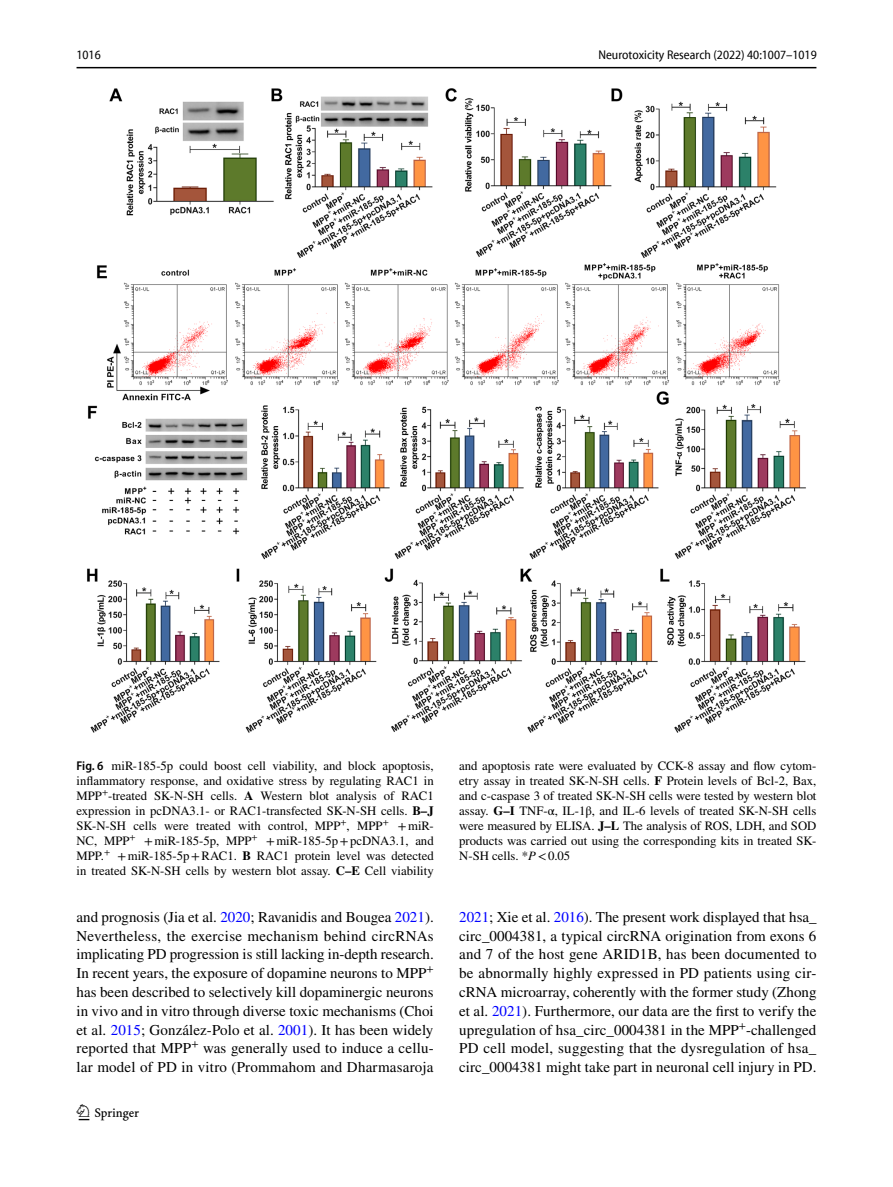
<style>
.page{position:relative;width:893px;height:1187px;background:#fff}
.page>*{position:absolute;margin:0;border:0;box-sizing:border-box;transform-origin:0 0}
.t1{font:22.5px "Springnew Regular 2";color:#000}
.t2{font:15px/18.8px "STIX";letter-spacing:.015em;color:#000;text-align:justify}
.t3{font:12.75px/15px "STIX";color:#000;text-align:justify}
.t4{font:semi-condensed 12.75px "Myriad Pro Unic";color:#000}
.s1{font-family:"Myriad Pro";font-weight:600;font-stretch:semi-condensed}
.s2{font-weight:700}
.s3{font-style:italic}
.s4{color:#00f}
</style>
<div class="page">
<hr style="left:77px;top:67px;width:739px;height:1px;background:#000">
<img style="left:87px;top:88px;width:719px;height:645px">
<p class="t4" style="left:77px;top:50px;width:26px">1016</p>
<p class="t4" style="left:598px;top:50px;width:220px">Neurotoxicity Research (2022) 40:1007–1019</p>
<p class="t3" style="left:77px;top:759px;width:359px"><span class="s1">Fig. 6</span> miR-185-5p could boost cell viability, and block apoptosis, inflammatory response, and oxidative stress by regulating RAC1 in MPP<sup>+</sup>-treated SK-N-SH cells. <span class="s2">A</span> Western blot analysis of RAC1 expression in pcDNA3.1- or RAC1-transfected SK-N-SH cells. <span class="s2">B–J </span>SK-N-SH cells were treated with control, MPP<sup>+</sup>, MPP<sup>+</sup> +miR-NC, MPP<sup>+</sup> +miR-185-5p, MPP<sup>+</sup> +miR-185-5p+pcDNA3.1, and MPP.<sup>+</sup> +miR-185-5p+RAC1. <span class="s2">B</span> RAC1 protein level was detected in treated SK-N-SH cells by western blot assay. <span class="s2">C–E</span> Cell viability</p>
<p class="t3" style="left:459px;top:759px;width:359px">and apoptosis rate were evaluated by CCK-8 assay and flow cytom&shy;etry assay in treated SK-N-SH cells. <span class="s2">F</span> Protein levels of Bcl-2, Bax, and c-caspase 3 of treated SK-N-SH cells were tested by western blot assay. <span class="s2">G–I</span> TNF-α, IL-1β, and IL-6 levels of treated SK-N-SH cells were measured by ELISA. <span class="s2">J–L</span> The analysis of ROS, LDH, and SOD products was carried out using the corresponding kits in treated SK-N-SH cells. *<span class="s3">P</span>&lt;0.05</p>
<p class="t2" style="left:77px;top:908px;width:359px">and prognosis (Jia et al. <span class="s4">2020</span>; Ravanidis and Bougea <span class="s4">2021</span>).<br>Nevertheless, the exercise mechanism behind circRNAs implicating PD progression is still lacking in-depth research.<br>In recent years, the exposure of dopamine neurons to MPP<sup>+ </sup>has been described to selectively kill dopaminergic neurons in vivo and in vitro through diverse toxic mechanisms (Choi et al. <span class="s4">2015</span>; González-Polo et al. <span class="s4">2001</span>). It has been widely reported that MPP<sup>+</sup> was generally used to induce a cellu&shy;lar model of PD in vitro (Prommahom and Dharmasaroja</p>
<p class="t2" style="left:459px;top:908px;width:359px"><span class="s4">2021</span>; Xie et al. <span class="s4">2016</span>). The present work displayed that hsa_ circ_0004381, a typical circRNA origination from exons 6 and 7 of the host gene ARID1B, has been documented to be abnormally highly expressed in PD patients using cir&shy;cRNA microarray, coherently with the former study (Zhong et al. <span class="s4">2021</span>). Furthermore, our data are the first to verify the upregulation of hsa_circ_0004381 in the MPP<sup>+</sup>-challenged PD cell model, suggesting that the dysregulation of hsa_ circ_0004381 might take part in neuronal cell injury in PD.</p>
<h1 class="t1" style="left:79px;top:1104px;width:62px">1 3</h1>
</div>
